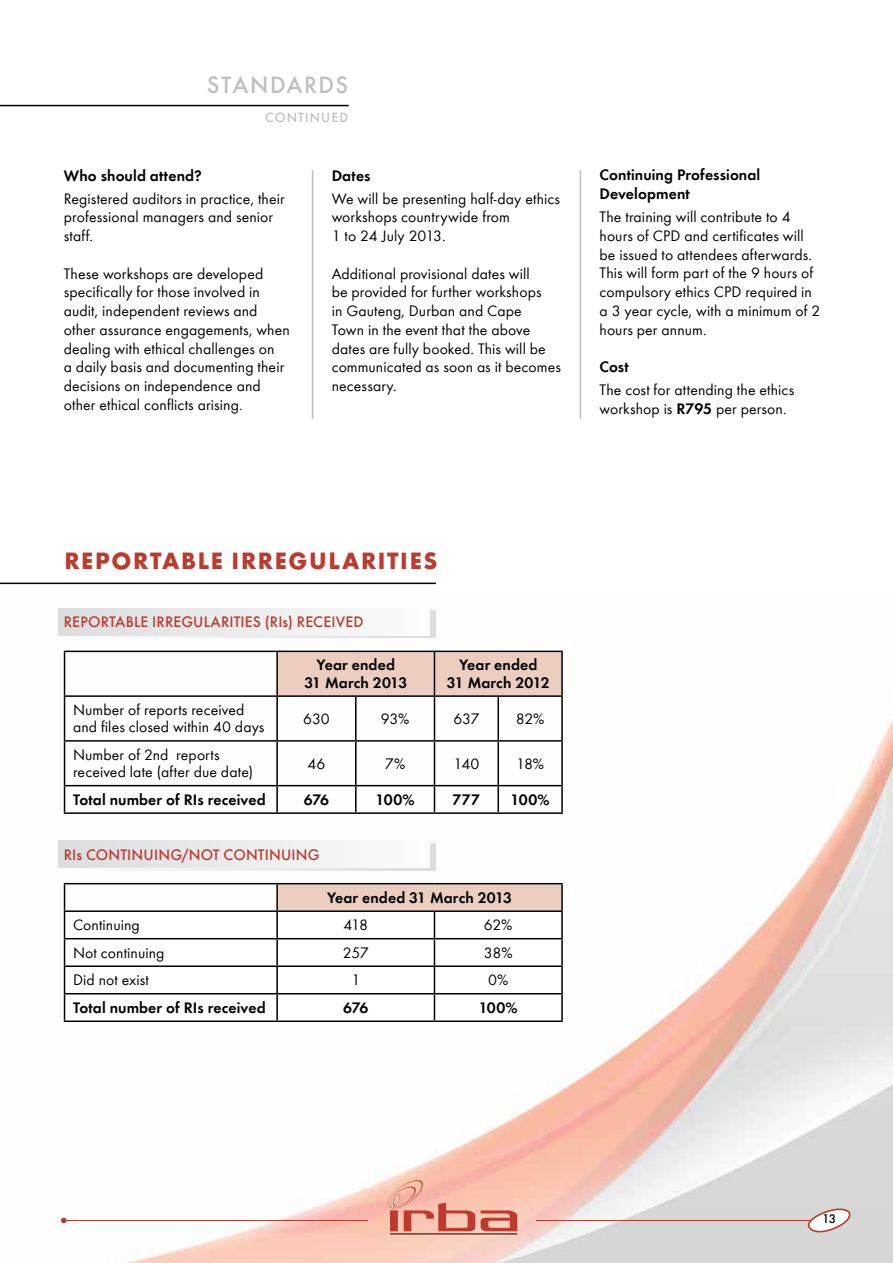
<style>
.page{position:relative;width:893px;height:1263px;background:#fff}
.page>*{position:absolute;margin:0;border:0;box-sizing:border-box;transform-origin:0 0}
.t1{font:700 24.45px "Futura T";letter-spacing:.065em;color:#bc3a2e}
.t2{font:500 24.45px "Futura T";color:#bcbec0}
.t3{font:15.75px/18.8px "Futura T";letter-spacing:.005em;color:#000}
.t4{font:600 15.75px/17.2px "Futura T";letter-spacing:.005em;color:#000;text-align:center}
.t5{font:500 15.75px "Futura T";letter-spacing:.01em;color:#bc3a2e}
.t6{font:500 13.8px "Futura T";letter-spacing:.08em;color:#bcbec0}
.t7{font:500 13.05px "Futura T";color:#000}
.s1{font-weight:600}
</style>
<div class="page">
<img style="left:58px;top:610px;width:835px;height:653px">
<hr style="left:536px;top:1220px;width:277px;height:1px;background:#bc3a2e">
<hr style="left:64px;top:1220px;width:304px;height:1px;background:#bc3a2e">
<svg style="left:61px;top:1218px;width:6px;height:5px"></svg>
<hr style="left:390px;top:1233px;width:127px;height:1px;background:#000">
<svg style="left:379px;top:1179px;width:96px;height:52px;background:#eca494"></svg>
<svg style="left:481px;top:1210px;width:36px;height:21px"></svg>
<svg style="left:799px;top:1208px;width:54px;height:27px"></svg>
<hr style="left:0;top:105px;width:349px;height:1px;background:#000">
<hr style="left:312px;top:170px;width:1px;height:249px;background:#bcbec0">
<hr style="left:580px;top:170px;width:1px;height:249px;background:#bcbec0">
<hr style="left:0;top:583px;width:436px;height:1px;background:#000">
<svg style="left:64px;top:611px;width:372px;height:27px"></svg>
<div style="left:58px;top:608px;width:372px;height:27px;background:linear-gradient(to right,#dbdcde,#fcfcfc)"></div>
<svg style="left:64px;top:843px;width:372px;height:27px"></svg>
<div style="left:58px;top:841px;width:372px;height:27px;background:linear-gradient(to right,#dbdcde,#fcfcfc)"></div>
<div style="left:278px;top:652px;width:283px;height:43px;background:#eccec1"></div>
<hr style="left:64px;top:651px;width:213px;height:1px;background:#000">
<hr style="left:64px;top:652px;width:1px;height:43px;background:#000">
<hr style="left:277px;top:651px;width:79px;height:1px;background:#000">
<hr style="left:276px;top:652px;width:2px;height:43px;background:#000">
<hr style="left:356px;top:651px;width:78px;height:1px;background:#000">
<hr style="left:434px;top:651px;width:64px;height:1px;background:#000">
<hr style="left:434px;top:652px;width:1px;height:43px;background:#000">
<hr style="left:498px;top:651px;width:65px;height:1px;background:#000">
<hr style="left:561px;top:652px;width:2px;height:43px;background:#000">
<hr style="left:64px;top:695px;width:213px;height:2px;background:#000">
<hr style="left:64px;top:697px;width:1px;height:43px;background:#000">
<hr style="left:277px;top:695px;width:79px;height:2px;background:#000">
<hr style="left:276px;top:697px;width:2px;height:43px;background:#000">
<hr style="left:356px;top:695px;width:78px;height:2px;background:#000">
<hr style="left:355px;top:697px;width:2px;height:43px;background:#000">
<hr style="left:434px;top:695px;width:64px;height:2px;background:#000">
<hr style="left:434px;top:697px;width:1px;height:43px;background:#000">
<hr style="left:498px;top:695px;width:65px;height:2px;background:#000">
<hr style="left:497px;top:697px;width:2px;height:43px;background:#000">
<hr style="left:561px;top:697px;width:2px;height:43px;background:#000">
<hr style="left:64px;top:740px;width:213px;height:2px;background:#000">
<hr style="left:64px;top:742px;width:1px;height:43px;background:#000">
<hr style="left:277px;top:740px;width:79px;height:2px;background:#000">
<hr style="left:276px;top:742px;width:2px;height:43px;background:#000">
<hr style="left:356px;top:740px;width:78px;height:2px;background:#000">
<hr style="left:355px;top:742px;width:2px;height:43px;background:#000">
<hr style="left:434px;top:740px;width:64px;height:2px;background:#000">
<hr style="left:434px;top:742px;width:1px;height:43px;background:#000">
<hr style="left:498px;top:740px;width:65px;height:2px;background:#000">
<hr style="left:497px;top:742px;width:2px;height:43px;background:#000">
<hr style="left:561px;top:742px;width:2px;height:43px;background:#000">
<hr style="left:64px;top:785px;width:213px;height:1px;background:#000">
<svg style="left:64px;top:786px;width:1px;height:26px"></svg>
<hr style="left:277px;top:785px;width:79px;height:1px;background:#000">
<hr style="left:276px;top:786px;width:2px;height:26px;background:#000">
<hr style="left:356px;top:785px;width:78px;height:1px;background:#000">
<hr style="left:355px;top:786px;width:2px;height:26px;background:#000">
<hr style="left:434px;top:785px;width:64px;height:1px;background:#000">
<svg style="left:434px;top:786px;width:1px;height:26px"></svg>
<hr style="left:498px;top:785px;width:65px;height:1px;background:#000">
<hr style="left:497px;top:786px;width:2px;height:26px;background:#000">
<hr style="left:561px;top:786px;width:2px;height:26px;background:#000">
<hr style="left:64px;top:812px;width:213px;height:2px;background:#000">
<hr style="left:277px;top:812px;width:79px;height:2px;background:#000">
<hr style="left:356px;top:812px;width:78px;height:2px;background:#000">
<hr style="left:434px;top:812px;width:64px;height:2px;background:#000">
<hr style="left:498px;top:812px;width:65px;height:2px;background:#000">
<div style="left:277px;top:884px;width:285px;height:27px;background:#eccec1"></div>
<svg style="left:65px;top:912px;width:496px;height:108px"></svg>
<hr style="left:64px;top:883px;width:213px;height:1px;background:#000">
<hr style="left:277px;top:883px;width:157px;height:1px;background:#000">
<hr style="left:276px;top:884px;width:2px;height:26px;background:#000">
<hr style="left:434px;top:883px;width:129px;height:1px;background:#000">
<hr style="left:561px;top:884px;width:2px;height:26px;background:#000">
<hr style="left:64px;top:910px;width:213px;height:2px;background:#000">
<hr style="left:277px;top:910px;width:157px;height:2px;background:#000">
<hr style="left:276px;top:912px;width:2px;height:26px;background:#000">
<hr style="left:434px;top:910px;width:129px;height:2px;background:#000">
<hr style="left:561px;top:912px;width:2px;height:26px;background:#000">
<hr style="left:64px;top:938px;width:213px;height:1px;background:#000">
<hr style="left:277px;top:938px;width:157px;height:1px;background:#000">
<hr style="left:276px;top:939px;width:2px;height:26px;background:#000">
<hr style="left:434px;top:938px;width:129px;height:1px;background:#000">
<hr style="left:561px;top:939px;width:2px;height:26px;background:#000">
<hr style="left:64px;top:965px;width:213px;height:2px;background:#000">
<hr style="left:277px;top:965px;width:157px;height:2px;background:#000">
<hr style="left:276px;top:967px;width:2px;height:26px;background:#000">
<hr style="left:434px;top:965px;width:129px;height:2px;background:#000">
<hr style="left:561px;top:967px;width:2px;height:26px;background:#000">
<hr style="left:64px;top:993px;width:213px;height:1px;background:#000">
<svg style="left:64px;top:884px;width:1px;height:136px"></svg>
<hr style="left:277px;top:993px;width:157px;height:1px;background:#000">
<hr style="left:276px;top:994px;width:2px;height:26px;background:#000">
<hr style="left:434px;top:993px;width:129px;height:1px;background:#000">
<svg style="left:434px;top:912px;width:1px;height:108px"></svg>
<hr style="left:561px;top:994px;width:2px;height:26px;background:#000">
<hr style="left:64px;top:1020px;width:213px;height:2px;background:#000">
<hr style="left:277px;top:1020px;width:157px;height:2px;background:#000">
<hr style="left:434px;top:1020px;width:129px;height:2px;background:#000">
<h1 class="t2" style="left:207px;top:70px;width:139px">STANDARDS</h1>
<p class="t6" style="left:265px;top:109px;width:85px">CONTI NUED</p>
<p class="t4" style="left:64px;top:166px;width:139px">Who should attend?</p>
<p class="t3" style="left:64px;top:189px;width:222px">Registered auditors in practice, their professional managers and senior staff.</p>
<p class="t3" style="left:64px;top:264px;width:228px">These workshops are developed specifically for those involved in audit, independent reviews and other assurance engagements, when dealing with ethical challenges on<br>a daily basis and documenting their decisions on independence and other ethical conflicts arising.</p>
<p class="t4" style="left:332px;top:166px;width:40px">Dates</p>
<p class="t3" style="left:332px;top:189px;width:230px">We will be presenting half-day ethics workshops countrywide from<br>1 to 24 July 2013.</p>
<p class="t3" style="left:332px;top:264px;width:231px">Additional provisional dates will<br>be provided for further workshops<br>in Gauteng, Durban and Cape<br>Town in the event that the above dates are fully booked. This will be communicated as soon as it becomes necessary.</p>
<p class="t4" style="left:600px;top:166px;width:162px;line-height:18.8px;text-align:left">Continuing Professional<br>Development</p>
<p class="t3" style="left:600px;top:207px;width:222px">The training will contribute to 4 hours of CPD and certificates will be issued to attendees afterwards.<br>This will form part of the 9 hours of compulsory ethics CPD required in a 3 year cycle, with a minimum of 2 hours per annum.</p>
<p class="t4" style="left:600px;top:358px;width:31px">Cost</p>
<p class="t3" style="left:600px;top:380px;width:196px">The cost for attending the ethics workshop is <span class="s1">R795</span> per person.</p>
<h1 class="t1" style="left:64px;top:546px;width:374px">REPORTABLE IRREGULARITIES</h1>
<p class="t5" style="left:64px;top:613px;width:299px">REPORTABLE IRREGULARITIES (RIS) RECEIVED</p>
<p class="t4" style="left:304px;top:656px;width:104px">Year ended<br>31 March 2013</p>
<p class="t4" style="left:447px;top:656px;width:104px">Year ended<br>31 March 2012</p>
<p class="t3" style="left:73px;top:701px;width:193px;line-height:17.2px">Number of reports received and files closed within 40 days</p>
<p class="t3" style="left:303px;top:709px;width:28px">630</p>
<p class="t3" style="left:381px;top:709px;width:30px">93%</p>
<p class="t3" style="left:453px;top:709px;width:28px">637</p>
<p class="t3" style="left:516px;top:709px;width:30px">82%</p>
<p class="t3" style="left:73px;top:746px;width:182px;line-height:17.2px">Number of 2nd reports received late (after due date)</p>
<p class="t3" style="left:307px;top:754px;width:19px">46</p>
<p class="t3" style="left:385px;top:754px;width:22px">7%</p>
<p class="t3" style="left:453px;top:754px;width:27px">140</p>
<p class="t3" style="left:516px;top:754px;width:29px">18%</p>
<p class="t4" style="left:73px;top:790px;width:194px">Total number of RIs received</p>
<p class="t4" style="left:304px;top:790px;width:27px">676</p>
<p class="t4" style="left:376px;top:790px;width:41px">100%</p>
<p class="t4" style="left:453px;top:790px;width:29px">777</p>
<p class="t4" style="left:511px;top:790px;width:41px">100%</p>
<p class="t5" style="left:64px;top:845px;width:257px">RIS CONTIN UING/NOT CONTIN UING</p>
<p class="t4" style="left:327px;top:888px;width:187px">Year ended 31 March 2013</p>
<p class="t3" style="left:73px;top:915px;width:68px">Continuing</p>
<p class="t3" style="left:344px;top:915px;width:26px">418</p>
<p class="t3" style="left:484px;top:915px;width:30px">62%</p>
<p class="t3" style="left:73px;top:943px;width:93px">Not continuing</p>
<p class="t3" style="left:343px;top:943px;width:28px">257</p>
<p class="t3" style="left:484px;top:943px;width:30px">38%</p>
<p class="t3" style="left:73px;top:970px;width:77px">Did not exist</p>
<p class="t3" style="left:351px;top:970px;width:10px">1</p>
<p class="t3" style="left:488px;top:970px;width:22px">0%</p>
<p class="t4" style="left:73px;top:999px;width:194px">Total number of RIs received</p>
<p class="t4" style="left:343px;top:999px;width:27px">676</p>
<p class="t4" style="left:479px;top:999px;width:41px">100%</p>
<p class="t7" style="left:822px;top:1210px;width:15px">13</p>
</div>
